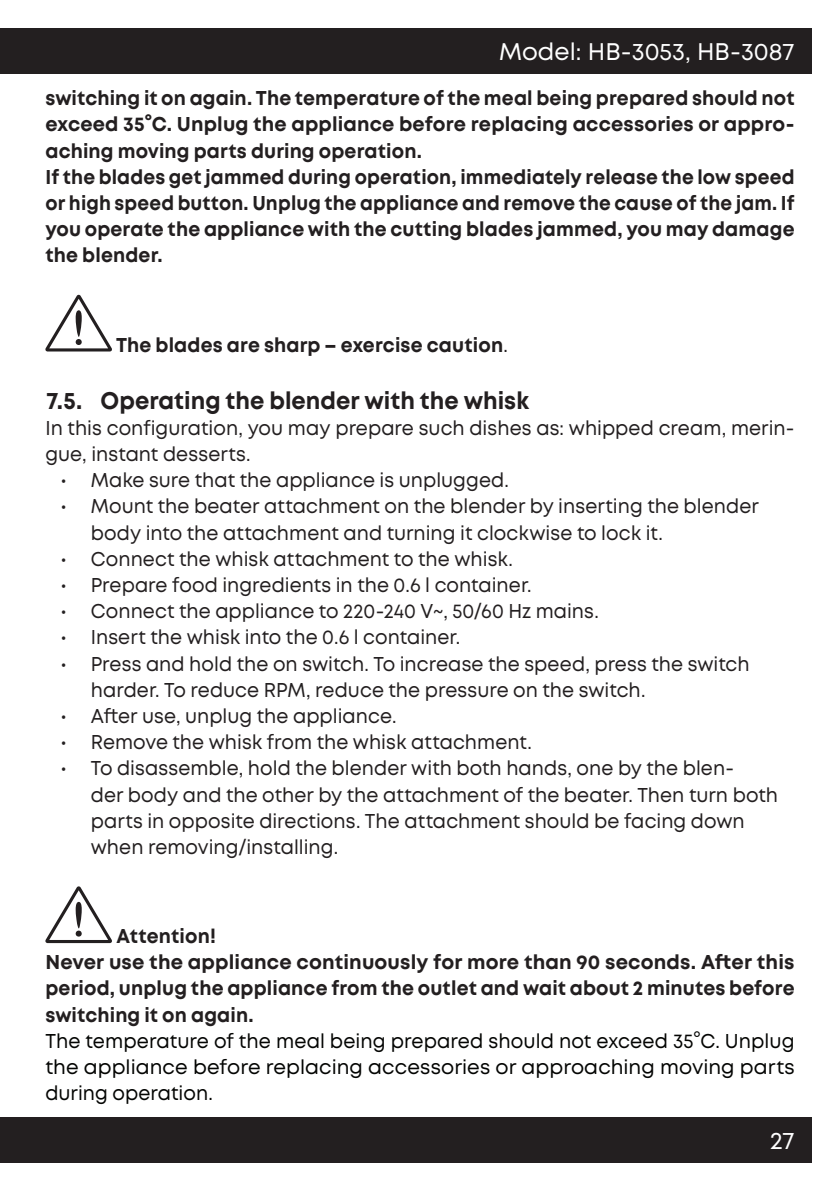
<style>
.page{position:relative;width:840px;height:1191px;background:#fff}
.page>*{position:absolute;margin:0;border:0;box-sizing:border-box;transform-origin:0 0}
.PL_PODROZDZIAŁ{font:700 24px "Mont";color:#231f20;scale:.95 1}
.t1{font:24px "Mont";color:#fff}
.PL_Bulet_left_2{font:20px/26.2px "Mont";letter-spacing:.005em;color:#231f20;scale:.95 1}
.PL_Podstawowy{font:700 20px/26.2px "Mont";letter-spacing:.01em;color:#231f20;text-align:justify;scale:.95 1}
.PL_Podstawowy-2{font:700 20px/26.2px "Mont";letter-spacing:.01em;color:#231f20;text-align:justify;scale:.94 1}
.PL_Podstawowy-3{font:700 20px/26.2px "Mont";letter-spacing:.01em;color:#231f20;text-align:justify}
.PL_Podstawowy-4{font:20px/26.2px "Mont";letter-spacing:.005em;color:#040503;text-align:justify;scale:.96 1}
.PL_Podstawowy-5{font:20px/26.2px "Mont";letter-spacing:.005em;color:#231f20;scale:.95 1}
.s1{font-weight:400}
</style>
<div class="page">
<div style="left:0;top:1117px;width:811px;height:45px;background:#231f20"></div>
<div style="left:0;top:28px;width:811px;height:46px;background:#231f20"></div>
<svg style="left:45px;top:294px;width:67px;height:57px"></svg>
<svg style="left:45px;top:886px;width:67px;height:57px"></svg>
<p class="t1" style="left:499px;top:36px;width:297px">Model: HB-3053, HB-3087</p>
<p class="PL_Podstawowy" style="left:45px;top:85px;width:789px">switching it on again. The temperature of the meal being prepared should not exceed 35°C. Unplug the appliance before replacing accessories or appro&shy;aching moving parts during operation.</p>
<p class="PL_Podstawowy-2" style="left:45px;top:164px;width:798px">If the blades get jammed during operation, immediately release the low speed or high speed button. Unplug the appliance and remove the cause of the jam. If you operate the appliance with the cutting blades jammed, you may damage the blender.</p>
<p class="PL_Podstawowy" style="left:116px;top:331px;width:414px">The blades are sharp – exercise caution<span class="s1">.</span></p>
<p class="PL_PODROZDZIAŁ" style="left:46px;top:385px;width:509px">7.5. Operating the blender with the whisk</p>
<p class="PL_Podstawowy-5" style="left:45px;top:415px;width:789px">In this configuration, you may prepare such dishes as: whipped cream, merin&shy;gue, instant desserts.</p>
<p class="PL_Bulet_left_2" style="left:60px;top:467px;width:473px">• Make sure that the appliance is unplugged.</p>
<p class="PL_Bulet_left_2" style="left:91px;top:493px;width:704px;text-indent:-30px">• Mount the beater attachment on the blender by inserting the blender body into the attachment and turning it clockwise to lock it.</p>
<p class="PL_Bulet_left_2" style="left:60px;top:546px;width:477px">• Connect the whisk attachment to the whisk.</p>
<p class="PL_Bulet_left_2" style="left:60px;top:572px;width:497px">• Prepare food ingredients in the 0.6 l container.</p>
<p class="PL_Bulet_left_2" style="left:60px;top:598px;width:568px">• Connect the appliance to 220-240 V~, 50/60 Hz mains.</p>
<p class="PL_Bulet_left_2" style="left:60px;top:624px;width:422px">• Insert the whisk into the 0.6 l container.</p>
<p class="PL_Bulet_left_2" style="left:91px;top:650px;width:694px;text-indent:-30px">• Press and hold the on switch. To increase the speed, press the switch harder. To reduce RPM, reduce the pressure on the switch.</p>
<p class="PL_Bulet_left_2" style="left:60px;top:703px;width:355px">• After use, unplug the appliance.</p>
<p class="PL_Bulet_left_2" style="left:60px;top:729px;width:497px">• Remove the whisk from the whisk attachment.</p>
<p class="PL_Bulet_left_2" style="left:91px;top:755px;width:724px;text-indent:-30px">• To disassemble, hold the blender with both hands, one by the blen-<br>der body and the other by the attachment of the beater. Then turn both parts in opposite directions. The attachment should be facing down when removing/installing.</p>
<p class="PL_Podstawowy" style="left:116px;top:923px;width:106px">Attention!</p>
<p class="PL_Podstawowy-3" style="left:45px;top:949px;width:750px">Never use the appliance continuously for more than 90 seconds. After this period, unplug the appliance from the outlet and wait about 2 minutes before switching it on again.</p>
<p class="PL_Podstawowy-4" style="left:45px;top:1027px;width:781px">The temperature of the meal being prepared should not exceed 35°C. Unplug the appliance before replacing accessories or approaching moving parts during operation.</p>
<p class="t1" style="left:769px;top:1124px;width:26px">27</p>
</div>
